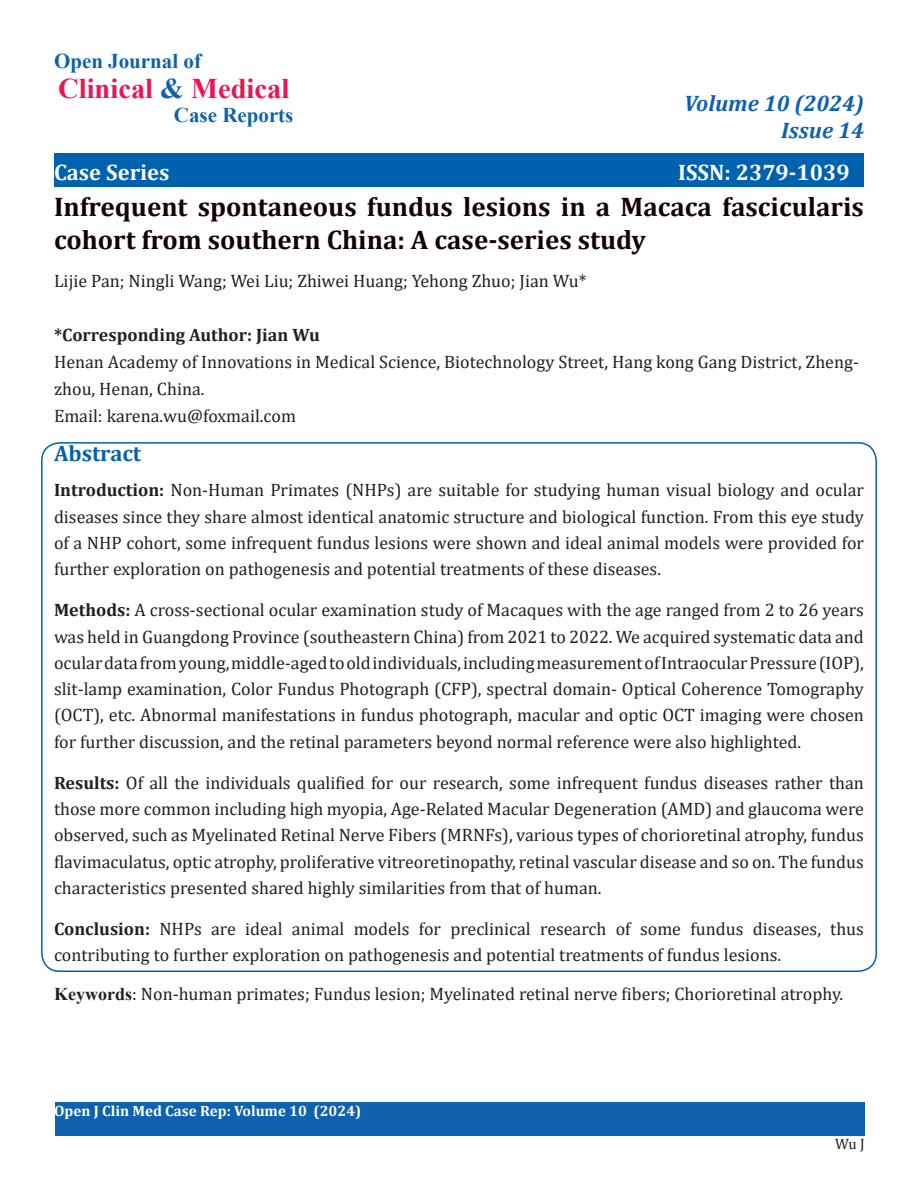
<style>
.page{position:relative;width:918px;height:1188px;background:#fff}
.page>*{position:absolute;margin:0;border:0;box-sizing:border-box;transform-origin:0 0}
.t1{font:700 28.5px "Times New Roman";color:#ed1450}
.t2{font:700 27px/33px "Cambria";color:#150000}
.t3{font:700 22.5px "Cambria";color:#fff}
.t4{font:italic 700 22.5px "Cambria";color:#0d61af}
.t5{font:700 22.5px "Cambria";color:#0061af}
.t6{font:700 21px "Times New Roman";color:#0d61af}
.t7{font:18px/26.2px "Cambria";color:#231f20;text-align:justify}
.t8{font:700 18px "Cambria";color:#231f20}
.t9{font:700 15px "Cambria";color:#fff}
.t10{font:15px "Cambria";color:#231f20}
.s1{color:#0d61af}
.s2{font-weight:700}
.s3{font-family:"Times New Roman";font-weight:700}
</style>
<div class="page">
<div style="left:54px;top:153px;width:810px;height:34px;background:#0061af"></div>
<div style="left:55px;top:1102px;width:810px;height:34px;background:#0d61af"></div>
<p class="t6" style="left:54px;top:46px;width:149px">Open Journal of</p>
<p class="t1" style="left:58px;top:68px;width:233px">Clinical <span class="s1">&amp;</span> Medical</p>
<p class="t6" style="left:174px;top:100px;width:121px">Case Reports</p>
<p class="t3" style="left:54px;top:156px;width:117px">Case Series</p>
<p class="t4" style="left:684px;top:88px;width:181px">Volume 10 (2024)</p>
<p class="t4" style="left:781px;top:115px;width:84px">Issue 14</p>
<p class="t3" style="left:678px;top:156px;width:173px">ISSN: 2379-1039</p>
<p class="t2" style="left:54px;top:189px;width:811px">Infrequent spontaneous fundus lesions in a Macaca fascicularis cohort from southern China: A case-series study</p>
<p class="t7" style="left:54px;top:268px;width:534px">Lijie Pan; Ningli Wang; Wei Liu; Zhiwei Huang; Yehong Zhuo; Jian Wu*</p>
<p class="t8" style="left:54px;top:322px;width:267px">*Corresponding Author: Jian Wu</p>
<p class="t7" style="left:54px;top:348px;width:806px;line-height:27px">Henan Academy of Innovations in Medical Science, Biotechnology Street, Hang kong Gang District, Zheng&shy;zhou, Henan, China.</p>
<p class="t7" style="left:54px;top:403px;width:244px">Email: karena.wu@foxmail.com</p>
<p class="t5" style="left:54px;top:438px;width:89px">Abstract</p>
<p class="t7" style="left:54px;top:477px;width:812px"><span class="s2">Introduction:</span> Non-Human Primates (NHPs) are suitable for studying human visual biology and ocular diseases since they share almost identical anatomic structure and biological function. From this eye study of a NHP cohort, some infrequent fundus lesions were shown and ideal animal models were provided for further exploration on pathogenesis and potential treatments of these diseases.</p>
<p class="t7" style="left:54px;top:597px;width:812px"><span class="s2">Methods:</span> A cross-sectional ocular examination study of Macaques with the age ranged from 2 to 26 years was held in Guangdong Province (southeastern China) from 2021 to 2022. We acquired systematic data and ocular data from young, middle-aged to old individuals, including measurement of Intraocular Pressure (IOP), slit-lamp examination, Color Fundus Photograph (CFP), spectral domain- Optical Coherence Tomography (OCT), etc. Abnormal manifestations in fundus photograph, macular and optic OCT imaging were chosen for further discussion, and the retinal parameters beyond normal reference were also highlighted.</p>
<p class="t7" style="left:54px;top:770px;width:811px"><span class="s2">Results:</span> Of all the individuals qualified for our research, some infrequent fundus diseases rather than those more common including high myopia, Age-Related Macular Degeneration (AMD) and glaucoma were observed, such as Myelinated Retinal Nerve Fibers (MRNFs), various types of chorioretinal atrophy, fundus flavimaculatus, optic atrophy, proliferative vitreoretinopathy, retinal vascular disease and so on. The fundus characteristics presented shared highly similarities from that of human.</p>
<p class="t7" style="left:54px;top:916px;width:811px"><span class="s2">Conclusion:</span> NHPs are ideal animal models for preclinical research of some fundus diseases, thus contributing to further exploration on pathogenesis and potential treatments of fundus lesions.</p>
<p class="t7" style="left:54px;top:981px;width:791px"><span class="s3">Keywords</span>: Non-human primates; Fundus lesion; Myelinated retinal nerve fibers; Chorioretinal atrophy.</p>
<p class="t9" style="left:54px;top:1100px;width:309px">Open J Clin Med Case Rep: Volume 10 (2024)</p>
<p class="t10" style="left:835px;top:1135px;width:31px">Wu J</p>
</div>
